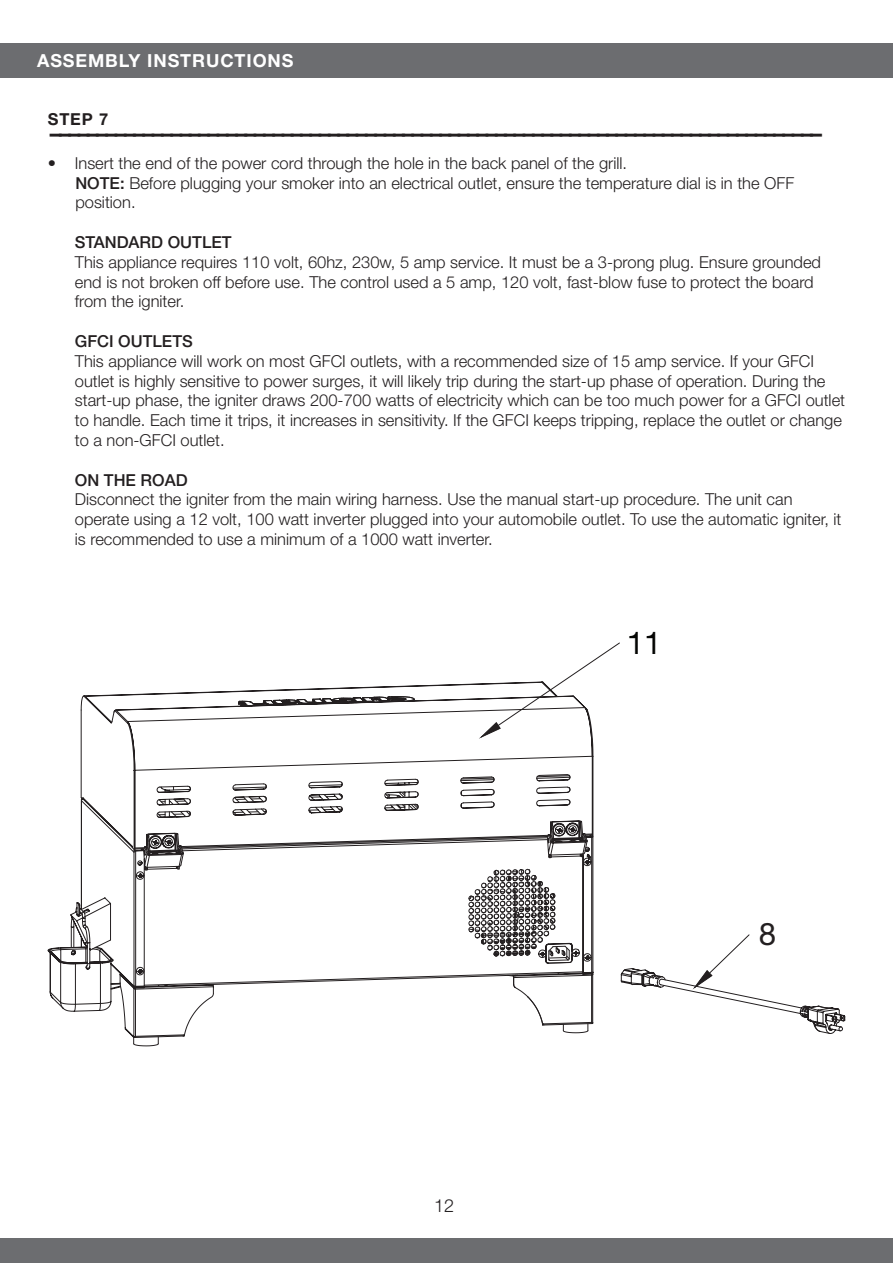
<style>
.page{position:relative;width:893px;height:1263px;background:#fff}
.page>*{position:absolute;margin:0;border:0;box-sizing:border-box;transform-origin:0 0}
.t1{font:31.2px "Helvetica Neue LT Std";color:#040503}
.t2{font:31.2px "Helvetica Neue LT Std";color:#231f20}
.t3{font:700 18px "Helvetica Neue LT Std";letter-spacing:.05em;color:#fff}
.t4{font:300 18px "Helvetica Neue LT Std";color:#231f20}
.t5{font:300 16.5px/19.8px "Helvetica Neue LT Std";color:#231f20}
.t6{font:900 expanded 16.5px "Helvetica Neue LT Std";color:#231f20;scale:2 1}
.t7{font:500 16.5px "Helvetica Neue LT Std";color:#231f20}
.t8{font:700 16.5px "Helvetica Neue LT Std";color:#231f20}
.s1{font-weight:500}
</style>
<div class="page">
<div style="left:0;top:1238px;width:893px;height:25px;background:#6c6d70"></div>
<div style="left:0;top:43px;width:893px;height:35px;background:#6c6d70"></div>
<svg style="left:47px;top:908px;width:29px;height:104px"></svg>
<svg style="left:76px;top:697px;width:384px;height:342px"></svg>
<svg style="left:460px;top:642px;width:386px;height:392px"></svg>
<p class="t3" style="left:37px;top:50px;width:258px">ASSEMBLY INSTRUCTIONS</p>
<p class="t8" style="left:48px;top:109px;width:62px">STEP 7</p>
<p class="t6" style="left:48px;top:123px;width:390px">-----------------------------------------------------------------------------------</p>
<p class="t5" style="left:75px;top:153px;width:720px;text-indent:-28px">• Insert the end of the power cord through the hole in the back panel of the grill.<br><span class="s1">NOTE:</span> Before plugging your smoker into an electrical outlet, ensure the temperature dial is in the OFF position.</p>
<p class="t7" style="left:75px;top:232px;width:158px">STANDARD OUTLET</p>
<p class="t5" style="left:75px;top:252px;width:748px">This appliance requires 110 volt, 60hz, 230w, 5 amp service. It must be a 3-prong plug. Ensure grounded end is not broken off before use. The control used a 5 amp, 120 volt, fast-blow fuse to protect the board from the igniter.</p>
<p class="t7" style="left:75px;top:331px;width:119px">GFCI OUTLETS</p>
<p class="t5" style="left:75px;top:351px;width:772px">This appliance will work on most GFCI outlets, with a recommended size of 15 amp service. If your GFCI outlet is highly sensitive to power surges, it will likely trip during the start-up phase of operation. During the start-up phase, the igniter draws 200-700 watts of electricity which can be too much power for a GFCI outlet to handle. Each time it trips, it increases in sensitivity. If the GFCI keeps tripping, replace the outlet or change to a non-GFCI outlet.</p>
<p class="t7" style="left:75px;top:470px;width:114px">ON THE ROAD</p>
<p class="t5" style="left:75px;top:489px;width:768px">Disconnect the igniter from the main wiring harness. Use the manual start-up procedure. The unit can operate using a 12 volt, 100 watt inverter plugged into your automobile outlet. To use the automatic igniter, it is recommended to use a minimum of a 1000 watt inverter.</p>
<p class="t4" style="left:434px;top:1194px;width:22px">12</p>
<h1 class="t1" style="left:627px;top:624px;width:36px">11</h1>
<h1 class="t2" style="left:759px;top:915px;width:19px">8</h1>
</div>
